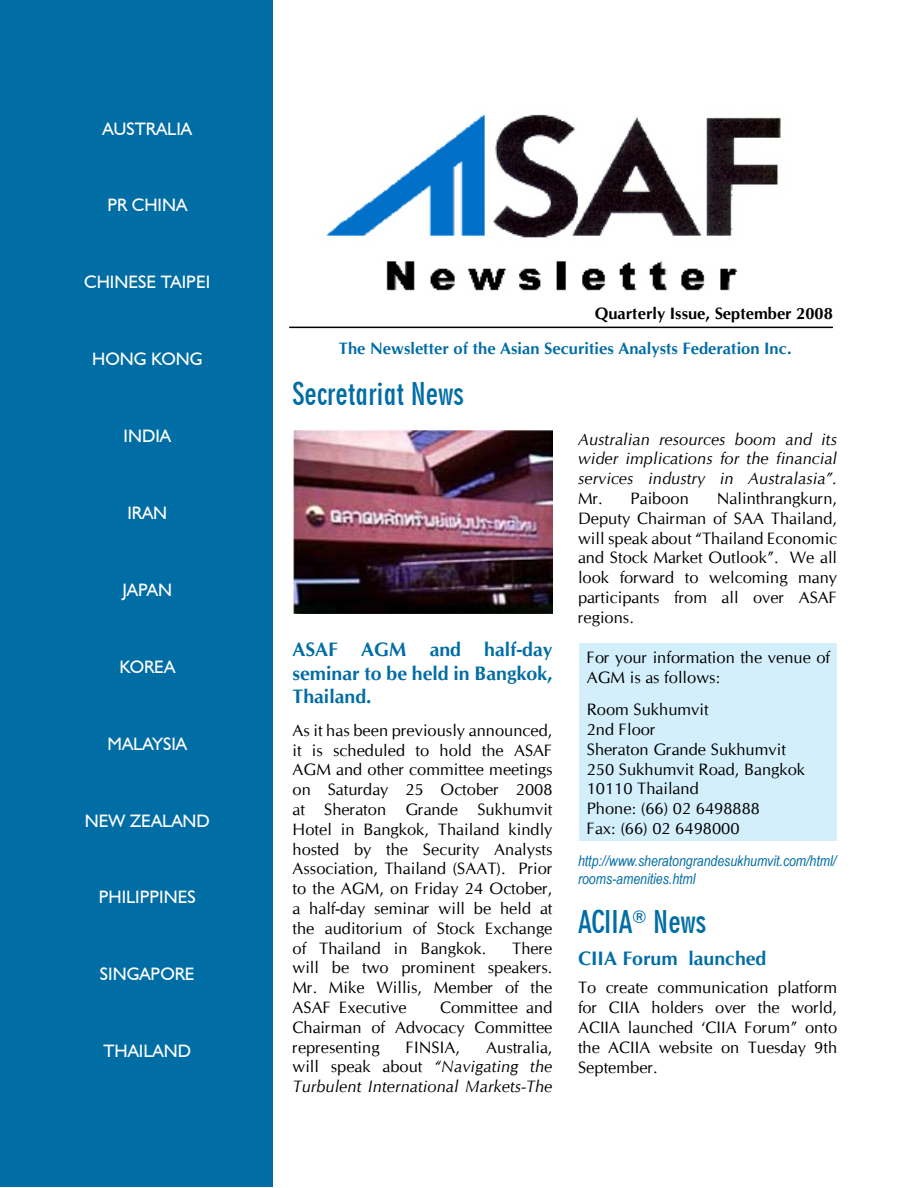
<style>
.page{position:relative;width:918px;height:1188px;background:#fff}
.page>*{position:absolute;margin:0;border:0;box-sizing:border-box;transform-origin:0 0}
.t1{font:30px "Geometric 706 BT Bold Condensed B";color:#006da5}
.t2{font:700 19.5px/23.4px "Cg Omega";color:#006da5;text-align:justify}
.t3{font:18px "Humanist 521 BT";color:#fff}
.t4{font:16.5px/19.8px "Cg Omega";color:#000;text-align:justify}
.t5{font:italic 16.5px/19.8px "Cg Omega";color:#000;text-align:justify}
.t6{font:700 16.5px "Cg Omega";color:#006da5}
.t7{font:700 16.5px "Cg Omega";color:#000}
.t8{font:italic 15px/18px "Arial Narrow";color:#006da5}
.s1{font-style:normal}
</style>
<div class="page">
<div style="left:579px;top:643px;width:257px;height:197px;background:#d4effc"></div>
<div style="left:1px;top:1px;width:272px;height:1186px;background:#006da5"></div>
<img style="left:326px;top:114px;width:455px;height:177px">
<hr style="left:289px;top:327px;width:544px;height:1px;background:#000">
<img style="left:293px;top:431px;width:260px;height:182px">
<p class="t3" style="left:103px;top:117px;width:91px">AUSTRALIA</p>
<p class="t3" style="left:107px;top:194px;width:81px">PR CHINA</p>
<p class="t3" style="left:84px;top:271px;width:128px">CHINESE TAIPEI</p>
<p class="t3" style="left:92px;top:348px;width:112px">HONG KONG</p>
<p class="t3" style="left:124px;top:425px;width:49px">INDIA</p>
<p class="t3" style="left:127px;top:502px;width:41px">IRAN</p>
<p class="t3" style="left:122px;top:579px;width:51px">JAPAN</p>
<p class="t3" style="left:119px;top:656px;width:57px">KOREA</p>
<p class="t3" style="left:108px;top:732px;width:81px">MALAYSIA</p>
<p class="t3" style="left:85px;top:809px;width:127px">NEW ZEALAND</p>
<p class="t3" style="left:99px;top:886px;width:99px">PHILIPPINES</p>
<p class="t3" style="left:100px;top:963px;width:96px">SINGAPORE</p>
<p class="t3" style="left:104px;top:1040px;width:89px">THAILAND</p>
<p class="t7" style="left:595px;top:304px;width:240px">Quarterly Issue, September 2008</p>
<p class="t6" style="left:339px;top:339px;width:454px">The Newsletter of the Asian Securities Analysts Federation Inc.</p>
<h1 class="t1" style="left:293px;top:376px;width:172px">Secretariat News</h1>
<p class="t2" style="left:293px;top:638px;width:262px">ASAF AGM and half-day seminar to be held in Bangkok, Thailand.</p>
<p class="t4" style="left:293px;top:721px;width:262px">As it has been previously announced, it is scheduled to hold the ASAF AGM and other committee meetings on Saturday 25 October 2008 at Sheraton Grande Sukhumvit Hotel in Bangkok, Thailand kindly hosted by the Security Analysts Association, Thailand (SAAT). Prior to the AGM, on Friday 24 October, a half-day seminar will be held at the auditorium of Stock Exchange of Thailand in Bangkok.</p>
<p class="t4" style="left:293px;top:938px;width:262px;text-indent:220px">There will be two prominent speakers.<br>Mr. Mike Willis, Member of the ASAF Executive</p>
<p class="t4" style="left:293px;top:998px;width:262px;text-indent:148px">Committee and Chairman of Advocacy Committee representing</p>
<p class="t5" style="left:293px;top:1037px;width:262px;text-indent:194px"><span class="s1">Australia, will speak about</span> “Navigating the Turbulent International Markets-The</p>
<p class="t4" style="left:406px;top:1037px;width:56px">FINSIA,</p>
<p class="t5" style="left:578px;top:429px;width:261px">Australian resources boom and its wider implications for the financial services industry in Australasia”.</p>
<p class="t4" style="left:578px;top:489px;width:112px">Mr. Paiboon</p>
<p class="t4" style="left:578px;top:489px;width:261px;text-indent:139px">Nalinthrangkurn, Deputy Chairman of SAA Thailand, will speak about “Thailand Economic and Stock Market Outlook”. We all look forward to welcoming many participants from all over ASAF regions.</p>
<p class="t4" style="left:587px;top:648px;width:245px">For your information the venue of<br>AGM is as follows:</p>
<p class="t4" style="left:587px;top:700px;width:220px;text-align:left">Room Sukhumvit<br>2nd Floor<br>Sheraton Grande Sukhumvit<br>250 Sukhumvit Road, Bangkok<br>10110 Thailand<br>Phone: (66) 02 6498888<br>Fax: (66) 02 6498000</p>
<p class="t8" style="left:578px;top:852px;width:260px">http://www.sheratongrandesukhumvit.com/html/ rooms-amenities.html</p>
<h1 class="t1" style="left:578px;top:904px;width:129px">ACIIA<sup>®</sup> News</h1>
<p class="t2" style="left:578px;top:947px;width:190px">CIIA Forum launched</p>
<p class="t4" style="left:578px;top:978px;width:261px">To create communication platform for CIIA holders over the world, ACIIA launched ‘CIIA Forum” onto the ACIIA website on Tuesday 9th September.</p>
</div>
